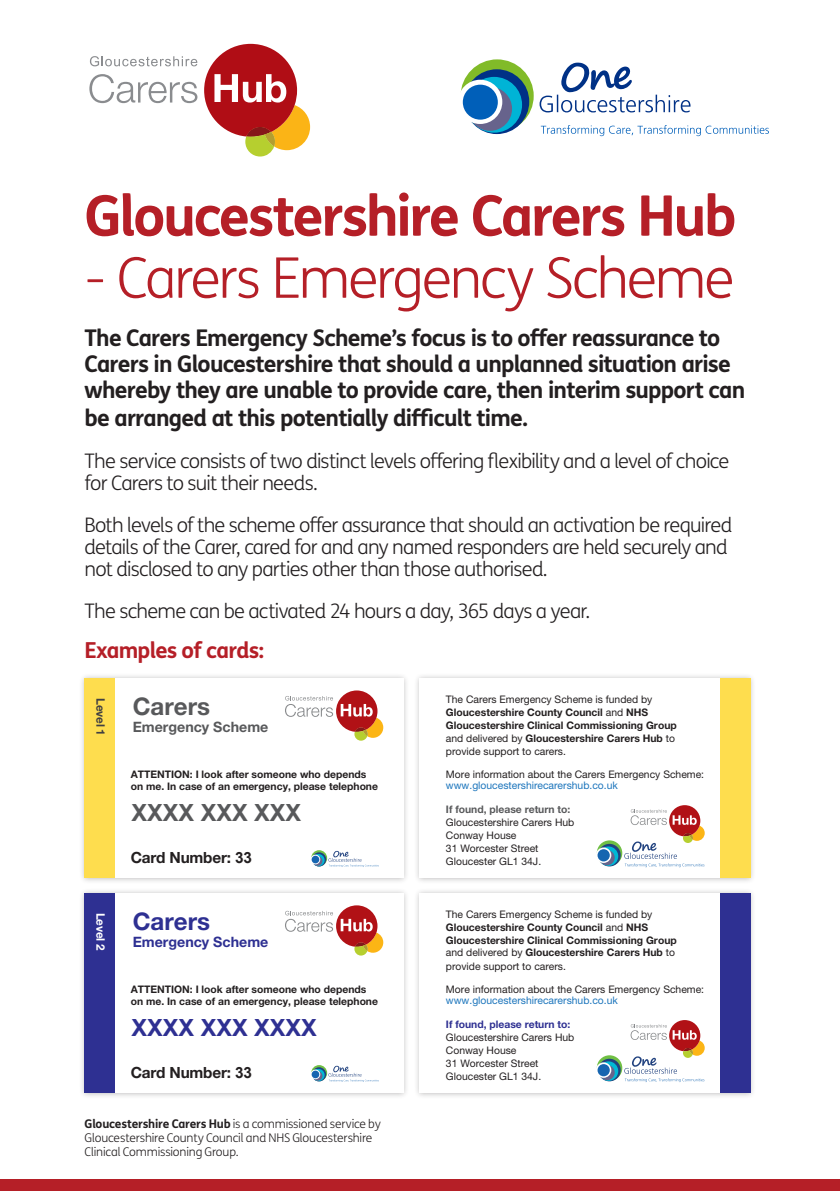
<style>
.page{position:relative;width:840px;height:1191px;background:#fff}
.page>*{position:absolute;margin:0;border:0;box-sizing:border-box;transform-origin:0 0}
.t1{font:700 56px "FS Me Pro";letter-spacing:-.045em;color:#b51f27}
.t2{font:300 56px "FS Me Pro";letter-spacing:-.045em;color:#b51f27}
.t3{font:700 24.2px "Helvetica Neue LT Std";color:#2e3092}
.t4{font:700 24.2px "Helvetica Neue LT Std";color:#58595b}
.t5{font:700 23.6px "Arial";color:#2e3092}
.t6{font:700 23.6px "Arial";color:#58595b}
.t7{font:700 23px/26.6px "FS Me Pro";letter-spacing:-.035em;color:#231f20}
.t8{font:700 22px "FS Me Pro";letter-spacing:-.035em;color:#b51f27}
.t9{font:300 20px/22px "FS Me Pro";letter-spacing:-.04em;color:#231f20}
.t10{font:700 15.4px "Helvetica Neue LT Std";letter-spacing:-.015em;color:#231f20}
.t11{font:700 14.4px "Helvetica Neue LT Std";color:#2e3092}
.t12{font:700 14.4px "Helvetica Neue LT Std";color:#58595b}
.t13{font:300 12px/14px "FS Me Pro";letter-spacing:-.015em;color:#231f20}
.t14{font:700 11.8px "Helvetica Neue LT Std";letter-spacing:-.015em;color:#fff}
.t15{font:700 11.8px "Helvetica Neue LT Std";letter-spacing:-.015em;color:#414042}
.t16{font:700 10.4px/13px "Helvetica Neue LT Std";color:#231f20}
.t17{font:10.4px/13px "Helvetica Neue LT Std";color:#231f20}
.s1{font-weight:400}
.s2{color:#1c75bc}
.s3{font-weight:700;color:#58595b}
.s4{font-family:"Arial"}
.s5{font-weight:700;color:#2e3092}
.s6{font-weight:700}
</style>
<div class="page">
<svg style="left:89px;top:74px;width:108px;height:29px"></svg>
<svg style="left:204px;top:44px;width:106px;height:112px"></svg>
<svg style="left:90px;top:56px;width:107px;height:10px"></svg>
<div style="left:0;top:1179px;width:839px;height:12px;background:#b51f27"></div>
<svg style="left:539px;top:63px;width:151px;height:49px"></svg>
<svg style="left:540px;top:125px;width:228px;height:11px"></svg>
<div style="left:460px;top:59px;width:73px;height:73px;background:#81bb28;border-radius:50%"></div>
<svg style="left:464px;top:69px;width:65px;height:65px"></svg>
<div style="left:466px;top:77px;width:55px;height:56px;background:#00b4d6;border-radius:50%"></div>
<div style="left:468px;top:87px;width:43px;height:44px;background:#67638c;border-radius:50%"></div>
<div style="left:458px;top:80px;width:44px;height:44px;background:#fff;border-radius:50%"></div>
<div style="left:462px;top:85px;width:35px;height:35px;background:#005fb9;border-radius:50%"></div>
<div style="left:79px;top:888px;width:330px;height:211px;background:#231f20;opacity:.3"></div>
<div style="left:84px;top:893px;width:319px;height:200px;background:#fff"></div>
<svg style="left:328px;top:1065px;width:50px;height:17px"></svg>
<svg style="left:311px;top:1065px;width:16px;height:16px"></svg>
<svg style="left:312px;top:1067px;width:14px;height:14px"></svg>
<svg style="left:312px;top:1069px;width:12px;height:12px"></svg>
<svg style="left:312px;top:1071px;width:10px;height:9px"></svg>
<svg style="left:310px;top:1069px;width:10px;height:10px"></svg>
<div style="left:311px;top:1070px;width:8px;height:8px;background:#1665b0;border-radius:50%"></div>
<svg style="left:285px;top:905px;width:98px;height:50px"></svg>
<div style="left:84px;top:893px;width:31px;height:199px;background:#2e3092"></div>
<div style="left:413px;top:888px;width:342px;height:211px;background:#231f20;opacity:.3"></div>
<div style="left:419px;top:893px;width:330px;height:200px;background:#fff"></div>
<svg style="left:596px;top:1055px;width:26px;height:25px"></svg>
<svg style="left:597px;top:1058px;width:23px;height:23px"></svg>
<svg style="left:598px;top:1061px;width:20px;height:19px"></svg>
<svg style="left:599px;top:1064px;width:15px;height:16px"></svg>
<svg style="left:595px;top:1062px;width:16px;height:15px"></svg>
<div style="left:597px;top:1064px;width:12px;height:12px;background:#1665b0;border-radius:50%"></div>
<svg style="left:624px;top:1020px;width:80px;height:62px"></svg>
<div style="left:719px;top:893px;width:30px;height:200px;background:#2e3092"></div>
<div style="left:79px;top:673px;width:330px;height:211px;background:#231f20;opacity:.3"></div>
<div style="left:84px;top:679px;width:319px;height:199px;background:#fff"></div>
<svg style="left:328px;top:851px;width:50px;height:16px"></svg>
<svg style="left:311px;top:850px;width:16px;height:16px"></svg>
<svg style="left:312px;top:852px;width:14px;height:14px"></svg>
<svg style="left:312px;top:854px;width:12px;height:12px"></svg>
<svg style="left:312px;top:856px;width:10px;height:10px"></svg>
<svg style="left:310px;top:854px;width:10px;height:10px"></svg>
<div style="left:311px;top:855px;width:8px;height:8px;background:#1665b0;border-radius:50%"></div>
<svg style="left:285px;top:690px;width:98px;height:50px"></svg>
<div style="left:84px;top:679px;width:31px;height:199px;background:#fedd4e"></div>
<div style="left:413px;top:673px;width:342px;height:211px;background:#231f20;opacity:.3"></div>
<div style="left:419px;top:679px;width:330px;height:199px;background:#fff"></div>
<svg style="left:596px;top:840px;width:26px;height:26px"></svg>
<svg style="left:597px;top:844px;width:23px;height:22px"></svg>
<svg style="left:598px;top:846px;width:20px;height:20px"></svg>
<svg style="left:599px;top:850px;width:15px;height:15px"></svg>
<svg style="left:595px;top:847px;width:16px;height:16px"></svg>
<div style="left:597px;top:849px;width:12px;height:12px;background:#1665b0;border-radius:50%"></div>
<svg style="left:624px;top:805px;width:80px;height:62px"></svg>
<div style="left:719px;top:679px;width:30px;height:199px;background:#fedd4e"></div>
<p class="t1" style="left:84px;top:173px;width:653px">Gloucestershire Carers Hub</p>
<p class="t2" style="left:84px;top:240px;width:651px">- Carers Emergency Scheme</p>
<p class="t7" style="left:84px;top:323px;width:662px">The Carers Emergency Scheme’s focus is to offer reassurance to Carers in Gloucestershire that should a unplanned situation arise whereby they are unable to provide care, then interim support can be arranged at this potentially difficult time.</p>
<p class="t9" style="left:84px;top:449px;width:646px">The service consists of two distinct levels offering flexibility and a level of choice for Carers to suit their needs.</p>
<p class="t9" style="left:84px;top:513px;width:649px">Both levels of the scheme offer assurance that should an activation be required details of the Carer, cared for and any named responders are held securely and not disclosed to any parties other than those authorised.</p>
<p class="t9" style="left:84px;top:599px;width:507px">The scheme can be activated 24 hours a day, 365 days a year.</p>
<p class="t8" style="left:84px;top:633px;width:181px">Examples of cards:</p>
<p class="t15" style="left:108px;top:698px;width:40px;rotate:90deg">Level 1</p>
<p class="t16" style="left:445px;top:692px;width:232px"><span class="s1">The Carers Emergency Scheme is funded by </span>Gloucestershire County Council <span class="s1">and</span> NHS Gloucestershire Clinical Commissioning Group <span class="s1">and delivered by</span> Gloucestershire Carers Hub <span class="s1">to provide support to carers.</span></p>
<p class="t17" style="left:445px;top:769px;width:259px;line-height:11px">More information about the Carers Emergency Scheme: <span class="s2">www.gloucestershirecarershub.co.uk</span></p>
<p class="t17" style="left:445px;top:802px;width:130px"><span class="s3">If found, please return to:<br></span>Gloucestershire Carers Hub<br>Conway House<br>31 Worcester Street<br>Gloucester GL1 34J.</p>
<p class="t4" style="left:133px;top:691px;width:79px">Carers</p>
<p class="t12" style="left:133px;top:718px;width:137px">Emergency Scheme</p>
<p class="t16" style="left:131px;top:768px;width:249px;line-height:12px">ATTENTION: I look after someone who depends on me. In case of an emergency, please telephone</p>
<p class="t6" style="left:131px;top:797px;width:171px">XXXX XXX XXX</p>
<p class="t10" style="left:131px;top:848px;width:122px">Card Number: <span class="s4">33</span></p>
<p class="t14" style="left:108px;top:912px;width:40px;rotate:90deg">Level 2</p>
<p class="t16" style="left:445px;top:907px;width:232px"><span class="s1">The Carers Emergency Scheme is funded by </span>Gloucestershire County Council <span class="s1">and</span> NHS Gloucestershire Clinical Commissioning Group <span class="s1">and delivered by</span> Gloucestershire Carers Hub <span class="s1">to provide support to carers.</span></p>
<p class="t17" style="left:445px;top:983px;width:259px;line-height:11px">More information about the Carers Emergency Scheme: <span class="s2">www.gloucestershirecarershub.co.uk</span></p>
<p class="t17" style="left:445px;top:1017px;width:130px"><span class="s5">If found, please return to:<br></span>Gloucestershire Carers Hub<br>Conway House<br>31 Worcester Street<br>Gloucester GL1 34J.</p>
<p class="t3" style="left:133px;top:906px;width:79px">Carers</p>
<p class="t11" style="left:133px;top:932px;width:137px">Emergency Scheme</p>
<p class="t16" style="left:131px;top:983px;width:249px;line-height:12px">ATTENTION: I look after someone who depends on me. In case of an emergency, please telephone</p>
<p class="t5" style="left:131px;top:1012px;width:187px">XXXX XXX XXXX</p>
<p class="t10" style="left:131px;top:1063px;width:122px">Card Number: <span class="s4">33</span></p>
<p class="t13" style="left:84px;top:1116px;width:297px"><span class="s6">Gloucestershire Carers Hub</span> is a commissioned service by<br>Gloucestershire County Council and NHS Gloucestershire<br>Clinical Commissioning Group.</p>
</div>
